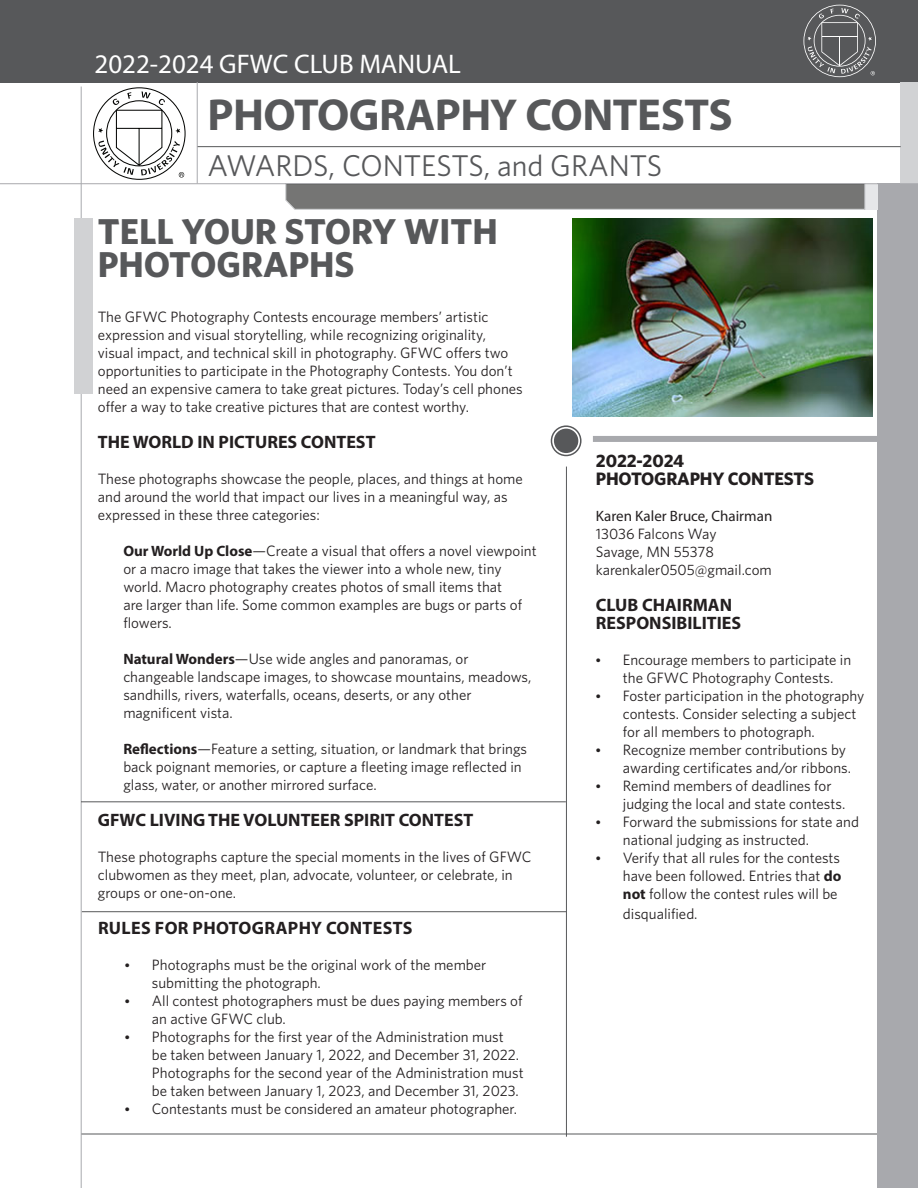
<style>
.page{position:relative;width:918px;height:1188px;background:#fff}
.page>*{position:absolute;margin:0;border:0;box-sizing:border-box;transform-origin:0 0}
.t1{font:700 45px "Myriad Pro";letter-spacing:-.01em;color:#57585a}
.t2{font:700 36px/33px "Whitney";color:#57585a}
.t3{font:30px "Whitney";color:#57585a}
.t4{font:27px "Myriad Pro";color:#fff}
.t5{font:700 18px/18px "Myriad Pro";color:#231f20}
.t6{font:700 18px/18px "Whitney";letter-spacing:-.01em;color:#231f20}
.t7{font:700 18px "Myriad Pro";letter-spacing:.02em;color:#231f20}
.t8{font:15px/18px "Whitney";color:#231f20}
.t9{font:15px "Myriad Pro";color:#231f20}
.s1{font-family:"Myriad Pro";font-weight:700}
.s2{font-family:"Myriad Pro";font-size:18px}
</style>
<div class="page">
<div style="left:593px;top:436px;width:285px;height:6px;background:#a8a9ad"></div>
<hr style="left:81px;top:1134px;width:797px;height:1px;background:#57585a">
<hr style="left:82px;top:911px;width:485px;height:1px;background:#57585a">
<img style="left:572px;top:218px;width:301px;height:199px">
<div style="left:878px;top:184px;width:40px;height:1004px;background:#a8a9ad"></div>
<hr style="left:81px;top:87px;width:1px;height:1101px;background:#a8a9ad">
<div style="left:864px;top:184px;width:14px;height:25px;background:#e6e7e9"></div>
<div style="left:0;top:0;width:918px;height:82px;background:#57585a"></div>
<div style="left:901px;top:82px;width:17px;height:102px;background:#d1d2d4"></div>
<hr style="left:0;top:183px;width:918px;height:1px;background:#a8a9ad">
<hr style="left:197px;top:146px;width:704px;height:1px;background:#57585a">
<svg style="left:803px;top:5px;width:73px;height:72px"></svg>
<svg style="left:551px;top:426px;width:30px;height:29px"></svg>
<div style="left:551px;top:425px;width:31px;height:31px;border:2px solid #57585a;border-radius:50%"></div>
<div style="left:554px;top:429px;width:24px;height:24px;background:#57585a;border-radius:50%"></div>
<hr style="left:566px;top:467px;width:1px;height:670px;background:#57585a">
<hr style="left:197px;top:82px;width:1px;height:102px;background:#a8a9ad">
<svg style="left:98px;top:91px;width:86px;height:87px"></svg>
<svg style="left:285px;top:184px;width:580px;height:26px;background:#797978"></svg>
<hr style="left:81px;top:802px;width:485px;height:1px;background:#57585a">
<div style="left:75px;top:218px;width:18px;height:175px;background:#d1d2d4"></div>
<p class="t4" style="left:94px;top:48px;width:368px">2022-2024 GFWC CLUB MANUAL</p>
<p class="t1" style="left:207px;top:85px;width:527px">PHOTOGRAPHY CONTESTS</p>
<p class="t3" style="left:207px;top:148px;width:456px">AWARDS, CONTESTS, and GRANTS</p>
<p class="t2" style="left:98px;top:214px;width:402px">TELL YOUR STORY WITH<br>PHOTOGRAPHS</p>
<p class="t8" style="left:98px;top:308px;width:426px">The GFWC Photography Contests encourage members’ artistic expression and visual storytelling, while recognizing originality, visual impact, and technical skill in photography. GFWC offers two opportunities to participate in the Photography Contests. You don’t need an expensive camera to take great pictures. Today’s cell phones offer a way to take creative pictures that are contest worthy.</p>
<p class="t5" style="left:98px;top:433px;width:279px">THE WORLD IN PICTURES CONTEST</p>
<p class="t8" style="left:98px;top:470px;width:427px">These photographs showcase the people, places, and things at home and around the world that impact our lives in a meaningful way, as expressed in these three categories:</p>
<p class="t8" style="left:123px;top:542px;width:415px"><span class="s1">Our World Up Close</span>—Create a visual that offers a novel viewpoint or a macro image that takes the viewer into a whole new, tiny world. Macro photography creates photos of small items that<br>are larger than life. Some common examples are bugs or parts of flowers.</p>
<p class="t8" style="left:123px;top:650px;width:410px"><span class="s1">Natural Wonders</span>—Use wide angles and panoramas, or changeable landscape images, to showcase mountains, meadows, sandhills, rivers, waterfalls, oceans, deserts, or any other magnificent vista.</p>
<p class="t8" style="left:123px;top:740px;width:405px"><span class="s1">Reflections</span>—Feature a setting, situation, or landmark that brings back poignant memories, or capture a fleeting image reflected in glass, water, or another mirrored surface.</p>
<p class="t5" style="left:98px;top:811px;width:377px">GFWC LIVING THE VOLUNTEER SPIRIT CONTEST</p>
<p class="t8" style="left:98px;top:848px;width:435px">These photographs capture the special moments in the lives of GFWC clubwomen as they meet, plan, advocate, volunteer, or celebrate, in groups or one-on-one.</p>
<p class="t7" style="left:98px;top:916px;width:316px">RULES FOR PHOTOGRAPHY CONTESTS</p>
<p class="t8" style="left:152px;top:956px;width:336px;text-indent:-27px"><span class="s2">•</span> Photographs must be the original work of the member submitting the photograph.</p>
<p class="t8" style="left:152px;top:992px;width:372px;text-indent:-27px"><span class="s2">•</span> All contest photographers must be dues paying members of an active GFWC club.</p>
<p class="t8" style="left:152px;top:1028px;width:373px;text-indent:-27px"><span class="s2">•</span> Photographs for the first year of the Administration must<br>be taken between January 1, 2022, and December 31, 2022.<br>Photographs for the second year of the Administration must be taken between January 1, 2023, and December 31, 2023.</p>
<p class="t8" style="left:125px;top:1100px;width:394px"><span class="s2">•</span> Contestants must be considered an amateur photographer.</p>
<p class="t6" style="left:596px;top:451px;width:220px">2022-2024<br>PHOTOGRAPHY CONTESTS</p>
<p class="t9" style="left:596px;top:507px;width:178px">Karen Kaler Bruce, Chairman</p>
<p class="t8" style="left:596px;top:525px;width:122px">13036 Falcons Way</p>
<p class="t8" style="left:596px;top:543px;width:120px">Savage, MN 55378</p>
<p class="t8" style="left:596px;top:561px;width:177px">karenkaler0505@gmail.com</p>
<p class="t5" style="left:596px;top:596px;width:147px">CLUB CHAIRMAN<br>RESPONSIBILITIES</p>
<p class="t8" style="left:623px;top:651px;width:230px;text-indent:-27px"><span class="s2">•</span> Encourage members to participate in the GFWC Photography Contests.</p>
<p class="t8" style="left:623px;top:687px;width:243px;text-indent:-27px"><span class="s2">•</span> Foster participation in the photography contests. Consider selecting a subject for all members to photograph.</p>
<p class="t8" style="left:623px;top:741px;width:230px;text-indent:-27px"><span class="s2">•</span> Recognize member contributions by awarding certificates and/or ribbons.</p>
<p class="t8" style="left:623px;top:777px;width:224px;text-indent:-27px"><span class="s2">•</span> Remind members of deadlines for judging the local and state contests.</p>
<p class="t8" style="left:623px;top:813px;width:238px;text-indent:-27px"><span class="s2">•</span> Forward the submissions for state and national judging as instructed.</p>
<p class="t8" style="left:623px;top:849px;width:220px;text-align:justify;text-indent:-27px"><span class="s2">•</span> Verify that all rules for the contests have been followed. Entries that <span class="s1">do not</span> follow the contest rules will be</p>
<p class="t8" style="left:623px;top:904px;width:76px">disqualified.</p>
</div>
